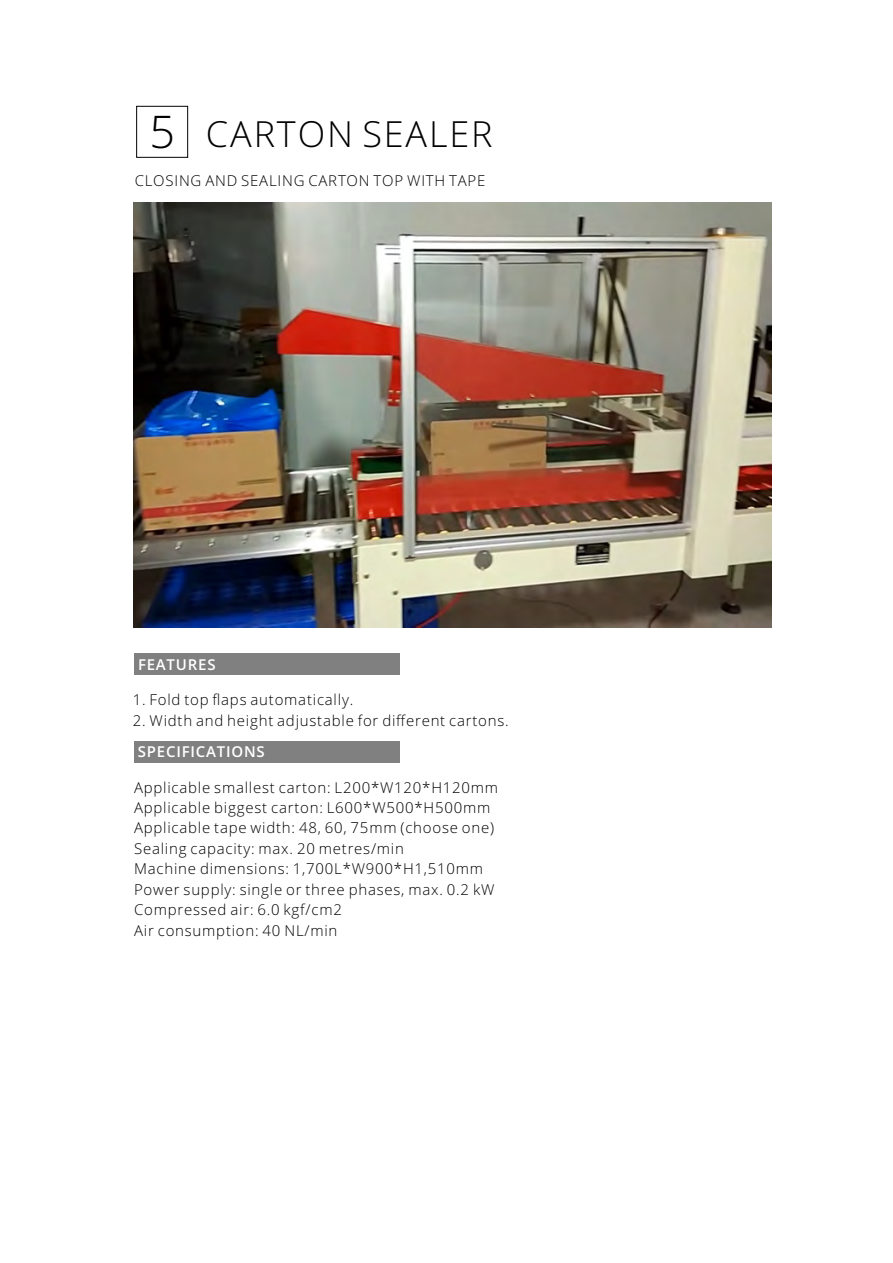
<style>
.page{position:relative;width:893px;height:1263px;background:#fff}
.page>*{position:absolute;margin:0;border:0;box-sizing:border-box;transform-origin:0 0}
.t1{font:300 45px "Open Sans";color:#000}
.t2{font:300 36px "Open Sans";letter-spacing:.05em;color:#000}
.t3{font:300 15px/20.4px "Open Sans";letter-spacing:.05em;color:#000}
.t4{font:600 15px "Open Sans";letter-spacing:.05em;color:#fff}
</style>
<div class="page">
<div style="left:136px;top:106px;width:52px;height:52px;border:1px solid #000"></div>
<img style="left:134px;top:203px;width:638px;height:425px">
<div style="left:134px;top:653px;width:266px;height:22px;background:#808080"></div>
<div style="left:134px;top:741px;width:266px;height:21px;background:#808080"></div>
<p class="t1" style="left:149px;top:113px;width:27px">5</p>
<h2 class="t2" style="left:206px;top:119px;width:288px">CARTON SEALER</h2>
<p class="t3" style="left:135px;top:172px;width:352px">CLOSING AND SEALING CARTON TOP WITH TAPE</p>
<p class="t4" style="left:138px;top:658px;width:79px">FEATURES</p>
<p class="t3" style="left:133px;top:691px;width:222px">1. Fold top flaps automatically.</p>
<p class="t3" style="left:133px;top:711px;width:378px">2. Width and height adjustable for different cartons.</p>
<p class="t4" style="left:138px;top:746px;width:128px">SPECIFICATIONS</p>
<p class="t3" style="left:134px;top:778px;width:366px">Applicable smallest carton: L200*W120*H120mm Applicable biggest carton: L600*W500*H500mm Applicable tape width: 48, 60, 75mm (choose one)<br>Sealing capacity: max. 20 metres/min<br>Machine dimensions: 1,700L*W900*H1,510mm Power supply: single or three phases, max. 0.2 kW Compressed air: 6.0 kgf/cm2<br>Air consumption: 40 NL/min</p>
</div>
